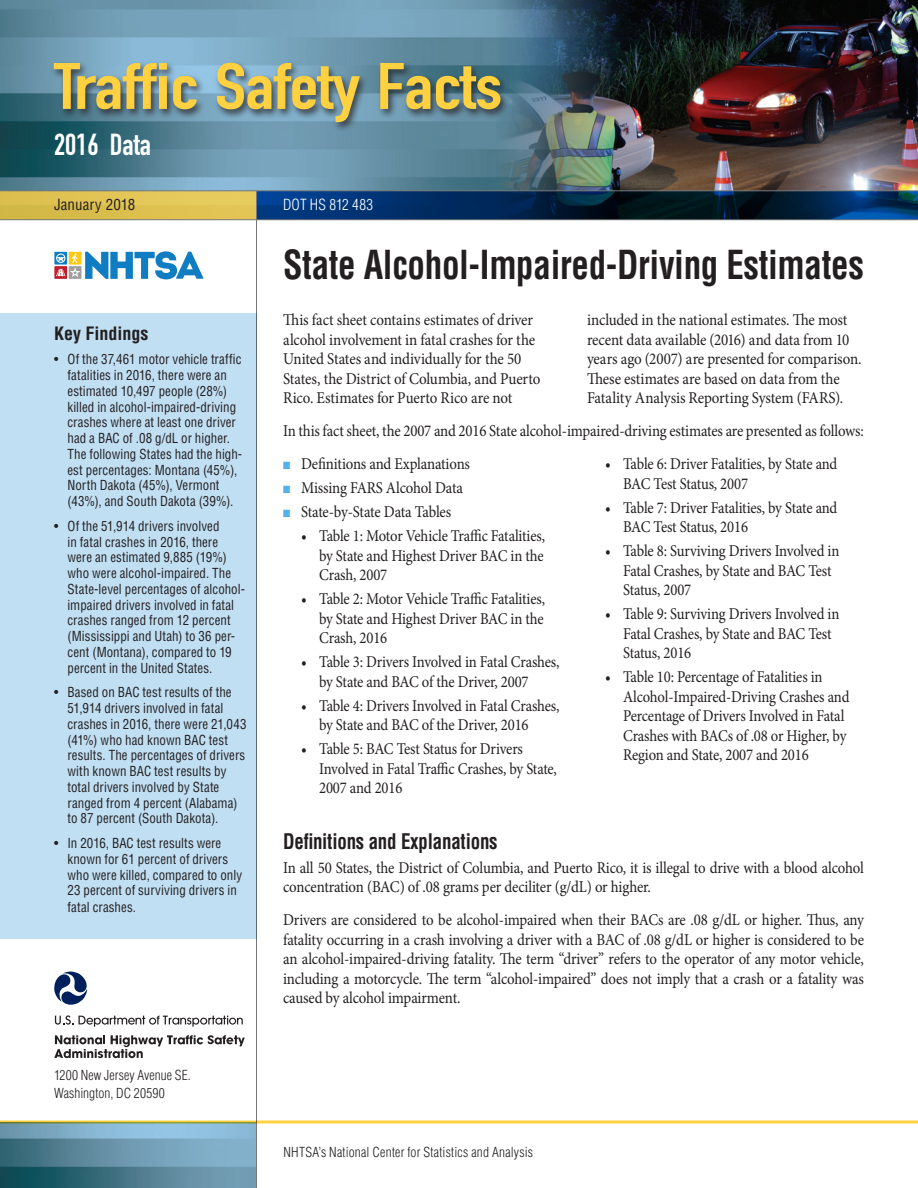
<style>
.page{position:relative;width:918px;height:1188px;background:#fff}
.page>*{position:absolute;margin:0;border:0;box-sizing:border-box;transform-origin:0 0}
.t1{font:64.5px "DIN Engschrift Std";letter-spacing:-.01em;color:#ffd03f;scale:1.2 1}
.t2{font:700 condensed 39px "Helvetica LT Std";letter-spacing:-.01em;color:#231f20;scale:.9 1}
.t3{font:30px "DIN Engschrift Std";color:#fff}
.HeadA{font:700 condensed 21px "Helvetica LT Std";letter-spacing:-.01em;color:#231f20;scale:.9 1}
.t4{font:700 condensed 18px "Helvetica LT Std";color:#231f20}
.Body{font:16.5px/19.5px "Minion Pro";letter-spacing:-.01em;color:#231f20;scale:.89 1}
.Body-2{font:16.5px/19.5px "Minion Pro";letter-spacing:-.01em;color:#231f20;scale:.9 1}
.Body-3{font:16.5px/19.5px "Minion Pro";letter-spacing:-.01em;color:#231f20;scale:.91 1}
.t5{font:condensed 15px "Helvetica LT Std";letter-spacing:.01em;color:#231f20}
.t6{font:300 condensed 15px "Helvetica LT Std";letter-spacing:.01em;color:#fff}
.t7{font:condensed 13.5px/15.8px "Helvetica LT Std";letter-spacing:.005em;color:#231f20;scale:.96 1}
.t8{font:300 condensed 13.5px/18px "Helvetica LT Std";letter-spacing:.01em;color:#231f20}
.s1{color:#53b3e8}
</style>
<div class="page">
<img style="left:0;top:0;width:918px;height:190px">
<img style="left:0;top:1124px;width:256px;height:64px">
<div style="left:50px;top:60px;width:460px;height:73px;background:#231f20;opacity:.75"></div>
<svg style="left:257px;top:191px;width:661px;height:28px;background:#012850"></svg>
<div style="left:0;top:191px;width:256px;height:29px;background:linear-gradient(to right,#d6ba49,#e7ca5b)"></div>
<hr style="left:0;top:219px;width:918px;height:1px;background:#76787b">
<hr style="left:0;top:190px;width:918px;height:1px;background:#76787b">
<hr style="left:256px;top:191px;width:1px;height:997px;background:#76787b">
<svg style="left:0;top:1120px;width:918px;height:4px;background:#eed26b"></svg>
<svg style="left:54px;top:971px;width:34px;height:34px"></svg>
<svg style="left:55px;top:1015px;width:188px;height:12px"></svg>
<svg style="left:54px;top:1035px;width:191px;height:23px"></svg>
<div style="left:54px;top:252px;width:13px;height:13px;background:#107dc2"></div>
<div style="left:54px;top:266px;width:13px;height:13px;background:#be1d2c"></div>
<svg style="left:56px;top:251px;width:147px;height:28px"></svg>
<div style="left:0;top:313px;width:256px;height:626px;background:#c1dff3"></div>
<h1 class="t1" style="left:54px;top:48px;width:375px">Traffic Safety Facts</h1>
<h3 class="t3" style="left:54px;top:127px;width:98px">2016 Data</h3>
<p class="t5" style="left:54px;top:195px;width:83px">January 2018</p>
<p class="t6" style="left:283px;top:195px;width:92px">DOT HS 812 483</p>
<h3 class="t4" style="left:54px;top:322px;width:96px">Key Findings</h3>
<p class="t7" style="left:68px;top:352px;width:184px;text-indent:-14px">• Of the 37,461 motor vehicle traffic fatalities in 2016, there were an estimated 10,497 people (28%) killed in alcohol-impaired-driving crashes where at least one driver had a BAC of .08 g/dL or higher.<br>The following States had the high&shy;est percentages: Montana (45%),<br>North Dakota (45%), Vermont (43%), and South Dakota (39%).</p>
<p class="t7" style="left:68px;top:518px;width:186px;text-indent:-14px">• Of the 51,914 drivers involved<br>in fatal crashes in 2016, there were an estimated 9,885 (19%) who were alcohol-impaired. The<br>State-level percentages of alcohol&shy;impaired drivers involved in fatal crashes ranged from 12 percent (Mississippi and Utah) to 36 per&shy;cent (Montana), compared to 19 percent in the United States.</p>
<p class="t7" style="left:68px;top:685px;width:188px;text-indent:-14px">• Based on BAC test results of the<br>51,914 drivers involved in fatal crashes in 2016, there were 21,043 (41%) who had known BAC test results. The percentages of drivers with known BAC test results by total drivers involved by State ranged from 4 percent (Alabama) to 87 percent (South Dakota).</p>
<p class="t7" style="left:68px;top:835px;width:183px;text-indent:-14px">• In 2016, BAC test results were known for 61 percent of drivers who were killed, compared to only<br>23 percent of surviving drivers in fatal crashes.</p>
<p class="t8" style="left:54px;top:1066px;width:138px">1200 New Jersey Avenue SE.<br>Washington, DC 20590</p>
<p class="t2" style="left:283px;top:240px;width:647px">State Alcohol-Impaired-Driving Estimates</p>
<p class="Body-3" style="left:283px;top:310px;width:284px">This fact sheet contains estimates of driver alcohol involvement in fatal crashes for the United States and individually for the 50<br>States, the District of Columbia, and Puerto Rico. Estimates for Puerto Rico are not</p>
<p class="Body-3" style="left:587px;top:310px;width:303px">included in the national estimates. The most recent data available (2016) and data from 10 years ago (2007) are presented for comparison.<br>These estimates are based on data from the Fatality Analysis Reporting System (FARS).</p>
<p class="Body-2" style="left:283px;top:421px;width:647px">In this fact sheet, the 2007 and 2016 State alcohol-impaired-driving estimates are presented as follows:</p>
<p class="Body-2" style="left:283px;top:454px;width:209px"><span class="s1">■</span> Definitions and Explanations</p>
<p class="Body-2" style="left:283px;top:478px;width:201px"><span class="s1">■</span> Missing FARS Alcohol Data</p>
<p class="Body-2" style="left:283px;top:502px;width:188px"><span class="s1">■</span> State-by-State Data Tables</p>
<p class="Body" style="left:319px;top:526px;width:255px;text-align:justify;text-indent:-18px">• Table 1: Motor Vehicle Traffic Fatalities, by State and Highest Driver BAC in the Crash, 2007</p>
<p class="Body" style="left:319px;top:589px;width:255px;text-align:justify;text-indent:-18px">• Table 2: Motor Vehicle Traffic Fatalities, by State and Highest Driver BAC in the Crash, 2016</p>
<p class="Body" style="left:319px;top:652px;width:272px;text-indent:-18px">• Table 3: Drivers Involved in Fatal Crashes, by State and BAC of the Driver, 2007</p>
<p class="Body" style="left:319px;top:696px;width:272px;text-indent:-18px">• Table 4: Drivers Involved in Fatal Crashes, by State and BAC of the Driver, 2016</p>
<p class="Body" style="left:319px;top:739px;width:269px;text-indent:-18px">• Table 5: BAC Test Status for Drivers<br>Involved in Fatal Traffic Crashes, by State,<br>2007 and 2016</p>
<p class="Body" style="left:623px;top:454px;width:242px;text-indent:-18px">• Table 6: Driver Fatalities, by State and<br>BAC Test Status, 2007</p>
<p class="Body" style="left:623px;top:498px;width:242px;text-indent:-18px">• Table 7: Driver Fatalities, by State and<br>BAC Test Status, 2016</p>
<p class="Body" style="left:623px;top:541px;width:245px;text-indent:-18px">• Table 8: Surviving Drivers Involved in<br>Fatal Crashes, by State and BAC Test<br>Status, 2007</p>
<p class="Body" style="left:623px;top:604px;width:245px;text-indent:-18px">• Table 9: Surviving Drivers Involved in<br>Fatal Crashes, by State and BAC Test<br>Status, 2016</p>
<p class="Body" style="left:623px;top:667px;width:256px;text-indent:-18px">• Table 10: Percentage of Fatalities in Alcohol-Impaired-Driving Crashes and Percentage of Drivers Involved in Fatal Crashes with BACs of .08 or Higher, by Region and State, 2007 and 2016</p>
<p class="HeadA" style="left:283px;top:828px;width:240px">Definitions and Explanations</p>
<p class="Body-2" style="left:283px;top:858px;width:647px">In all 50 States, the District of Columbia, and Puerto Rico, it is illegal to drive with a blood alcohol concentration (BAC) of .08 grams per deciliter (g/dL) or higher.</p>
<p class="Body-2" style="left:283px;top:910px;width:647px;text-align:justify">Drivers are considered to be alcohol-impaired when their BACs are .08 g/dL or higher. Thus, any fatality occurring in a crash involving a driver with a BAC of .08 g/dL or higher is considered to be an alcohol-impaired-driving fatality. The term “driver” refers to the operator of any motor vehicle, including a motorcycle. The term “alcohol-impaired” does not imply that a crash or a fatality was caused by alcohol impairment.</p>
<p class="t8" style="left:284px;top:1143px;width:251px">NHTSA’s National Center for Statistics and Analysis</p>
</div>
